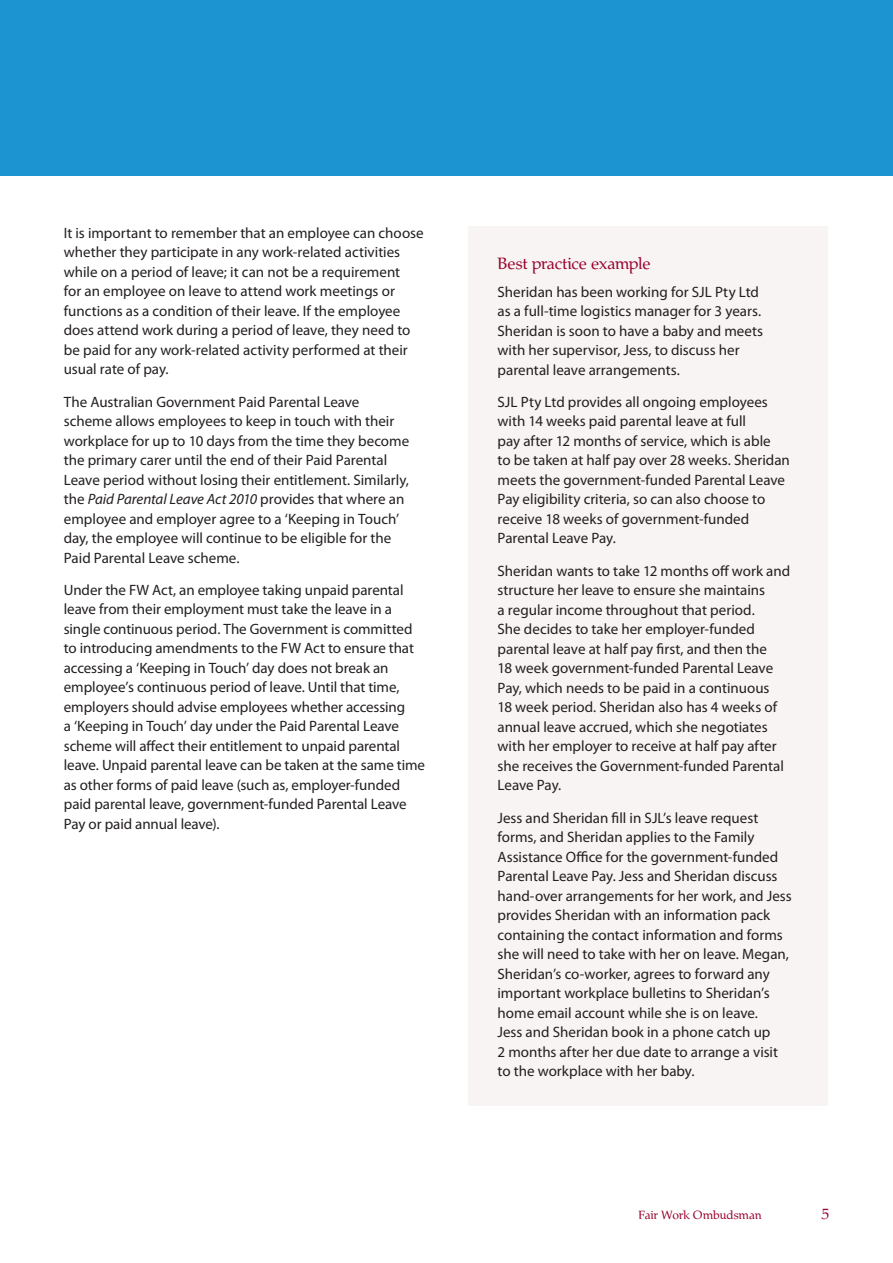
<style>
.page{position:relative;width:893px;height:1263px;background:#fff}
.page>*{position:absolute;margin:0;border:0;box-sizing:border-box;transform-origin:0 0}
.A_head_blue{font:16.5px "Fair Work";color:#98012d}
.body{font:15px/19.5px "Myriad Pro";color:#231f20}
.t1{font:15px "Fair Work";color:#98012d}
.t2{font:12px "Fair Work";letter-spacing:.01em;color:#98012d}
.s1{font-style:italic}
</style>
<div class="page">
<div style="left:0;top:0;width:893px;height:176px;background:#1c94d2"></div>
<div style="left:468px;top:227px;width:360px;height:879px;background:#f7f4f3"></div>
<p class="body" style="left:64px;top:223px;width:361px">It is important to remember that an employee can choose whether they participate in any work-related activities while on a period of leave; it can not be a requirement<br>for an employee on leave to attend work meetings or functions as a condition of their leave. If the employee does attend work during a period of leave, they need to be paid for any work-related activity performed at their usual rate of pay.</p>
<p class="body" style="left:64px;top:392px;width:347px">The Australian Government Paid Parental Leave scheme allows employees to keep in touch with their workplace for up to 10 days from the time they become the primary carer until the end of their Paid Parental Leave period without losing their entitlement. Similarly, the <span class="s1">Paid Parental Leave Act 2010</span> provides that where an employee and employer agree to a ‘Keeping in Touch’ day, the employee will continue to be eligible for the Paid Parental Leave scheme.</p>
<p class="body" style="left:64px;top:580px;width:363px">Under the FW Act, an employee taking unpaid parental leave from their employment must take the leave in a single continuous period. The Government is committed to introducing amendments to the FW Act to ensure that accessing a ‘Keeping in Touch’ day does not break an employee’s continuous period of leave. Until that time, employers should advise employees whether accessing<br>a ‘Keeping in Touch’ day under the Paid Parental Leave scheme will affect their entitlement to unpaid parental leave. Unpaid parental leave can be taken at the same time as other forms of paid leave (such as, employer‑funded paid parental leave, government‑funded Parental Leave Pay or paid annual leave).</p>
<p class="A_head_blue" style="left:497px;top:254px;width:155px">Best practice example</p>
<p class="body" style="left:497px;top:282px;width:267px">Sheridan has been working for SJL Pty Ltd as a full-time logistics manager for 3 years.<br>Sheridan is soon to have a baby and meets with her supervisor, Jess, to discuss her parental leave arrangements.</p>
<p class="body" style="left:497px;top:392px;width:294px">SJL Pty Ltd provides all ongoing employees with 14 weeks paid parental leave at full<br>pay after 12 months of service, which is able<br>to be taken at half pay over 28 weeks. Sheridan meets the government-funded Parental Leave Pay eligibility criteria, so can also choose to receive 18 weeks of government-funded Parental Leave Pay.</p>
<p class="body" style="left:497px;top:561px;width:294px">Sheridan wants to take 12 months off work and structure her leave to ensure she maintains<br>a regular income throughout that period.<br>She decides to take her employer-funded parental leave at half pay first, and then the<br>18 week government-funded Parental Leave Pay, which needs to be paid in a continuous<br>18 week period. Sheridan also has 4 weeks of annual leave accrued, which she negotiates with her employer to receive at half pay after she receives the Government-funded Parental Leave Pay.</p>
<p class="body" style="left:497px;top:807px;width:296px">Jess and Sheridan fill in SJL’s leave request forms, and Sheridan applies to the Family Assistance Office for the government-funded Parental Leave Pay. Jess and Sheridan discuss hand-over arrangements for her work, and Jess provides Sheridan with an information pack containing the contact information and forms she will need to take with her on leave. Megan, Sheridan’s co-worker, agrees to forward any important workplace bulletins to Sheridan’s home email account while she is on leave.<br>Jess and Sheridan book in a phone catch up<br>2 months after her due date to arrange a visit to the workplace with her baby.</p>
<p class="t2" style="left:639px;top:1208px;width:125px">Fair Work Ombudsman</p>
<p class="t1" style="left:822px;top:1205px;width:9px">5</p>
</div>
